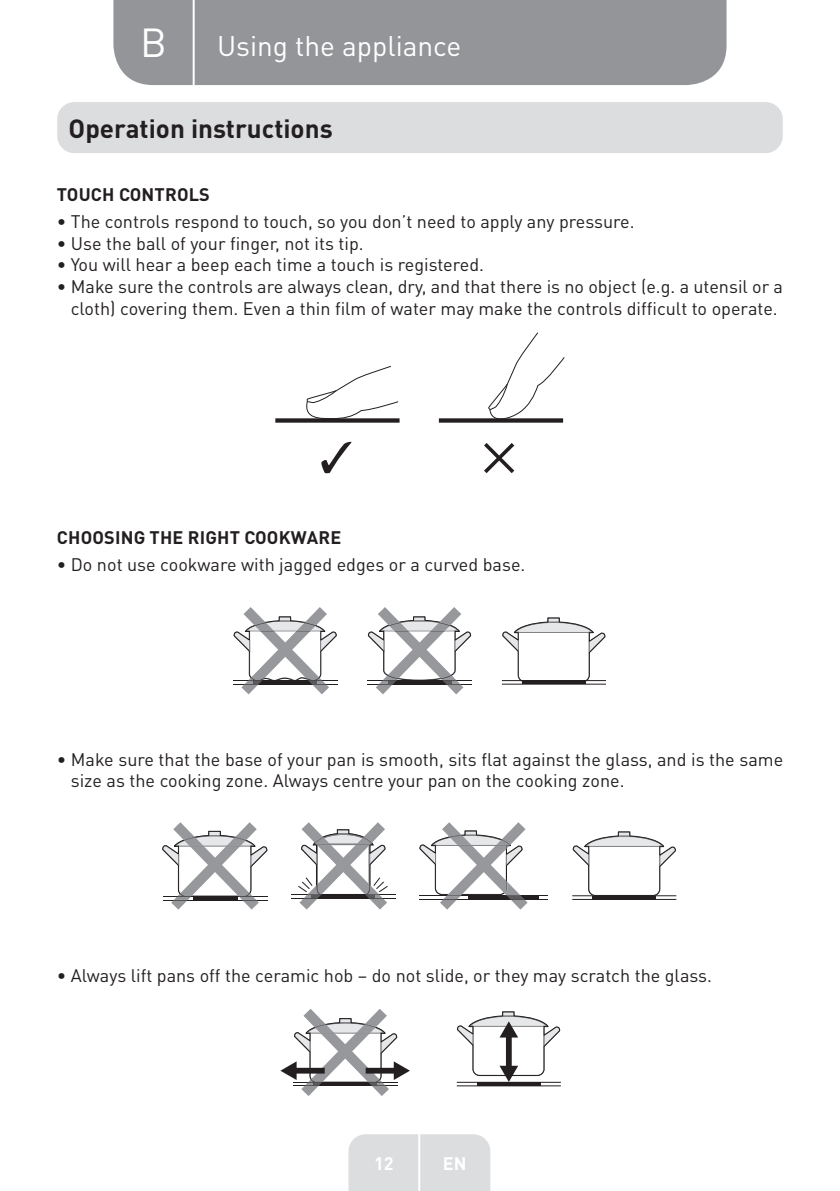
<style>
.page{position:relative;width:840px;height:1191px;background:#fff}
.page>*{position:absolute;margin:0;border:0;box-sizing:border-box;transform-origin:0 0}
.t1{font:40px "DIN Pro";color:#fff}
.t2{font:28px "DIN Pro";color:#fff}
.t3{font:700 26px "DIN Pro";color:#231f20}
.t4{font:18px/21.6px "DIN Pro";color:#231f20;text-align:center}
.t5{font:700 18px "DIN Pro";letter-spacing:.01em;color:#231f20}
.t6{font:700 18px "DIN Pro";color:#fff}
</style>
<div class="page">
<div style="left:113px;top:0;width:613px;height:85px;background:#939598"></div>
<div style="left:348px;top:1134px;width:142px;height:57px;background:#dcdddf"></div>
<hr style="left:418px;top:1111px;width:2px;height:80px;background:#fff">
<hr style="left:192px;top:0;width:2px;height:88px;background:#fff">
<div style="left:57px;top:102px;width:725px;height:51px;background:#dcdddf;border-radius:17px"></div>
<svg style="left:306px;top:365px;width:92px;height:53px"></svg>
<svg style="left:488px;top:332px;width:76px;height:91px"></svg>
<div style="left:275px;top:418px;width:124px;height:5px;background:#231f20"></div>
<div style="left:438px;top:418px;width:124px;height:5px;background:#231f20"></div>
<svg style="left:321px;top:442px;width:30px;height:31px"></svg>
<svg style="left:484px;top:443px;width:30px;height:30px"></svg>
<svg style="left:502px;top:617px;width:103px;height:65px"></svg>
<hr style="left:501px;top:680px;width:104px;height:1px;background:#231f20">
<hr style="left:501px;top:684px;width:104px;height:1px;background:#231f20">
<hr style="left:521px;top:680px;width:64px;height:4px;background:#231f20">
<svg style="left:367px;top:607px;width:104px;height:87px"></svg>
<svg style="left:233px;top:607px;width:104px;height:87px"></svg>
<svg style="left:572px;top:831px;width:104px;height:64px"></svg>
<hr style="left:572px;top:895px;width:104px;height:1px;background:#231f20">
<hr style="left:572px;top:899px;width:104px;height:1px;background:#231f20">
<hr style="left:592px;top:895px;width:63px;height:4px;background:#231f20">
<hr style="left:419px;top:895px;width:128px;height:1px;background:#231f20">
<hr style="left:419px;top:899px;width:128px;height:1px;background:#231f20">
<hr style="left:468px;top:895px;width:71px;height:4px;background:#231f20">
<svg style="left:162px;top:822px;width:106px;height:87px"></svg>
<svg style="left:419px;top:822px;width:108px;height:87px"></svg>
<hr style="left:291px;top:894px;width:104px;height:1px;background:#231f20">
<hr style="left:291px;top:898px;width:104px;height:1px;background:#231f20">
<svg style="left:298px;top:822px;width:90px;height:87px"></svg>
<hr style="left:456px;top:1082px;width:104px;height:1px;background:#231f20">
<hr style="left:456px;top:1085px;width:104px;height:1px;background:#231f20">
<hr style="left:476px;top:1082px;width:64px;height:3px;background:#231f20">
<svg style="left:457px;top:1011px;width:103px;height:71px"></svg>
<svg style="left:280px;top:1009px;width:129px;height:87px"></svg>
<h1 class="t1" style="left:140px;top:15px;width:28px">B</h1>
<h2 class="t2" style="left:217px;top:27px;width:246px">Using the appliance</h2>
<h3 class="t3" style="left:68px;top:110px;width:265px">Operation instructions</h3>
<p class="t5" style="left:57px;top:182px;width:154px">TOUCH CONTROLS</p>
<p class="t4" style="left:57px;top:210px;width:579px">• The controls respond to touch, so you don’t need to apply any pressure.</p>
<p class="t4" style="left:57px;top:232px;width:308px">• Use the ball of your finger, not its tip.</p>
<p class="t4" style="left:57px;top:253px;width:428px">• You will hear a beep each time a touch is registered.</p>
<p class="t4" style="left:57px;top:275px;width:727px">• Make sure the controls are always clean, dry, and that there is no object (e.g. a utensil or a cloth) covering them. Even a thin film of water may make the controls difficult to operate.</p>
<p class="t5" style="left:57px;top:525px;width:286px">CHOOSING THE RIGHT COOKWARE</p>
<p class="t4" style="left:57px;top:553px;width:470px">• Do not use cookware with jagged edges or a curved base.</p>
<p class="t4" style="left:71px;top:747px;width:713px;text-align:left;text-indent:-14px">• Make sure that the base of your pan is smooth, sits flat against the glass, and is the same size as the cooking zone. Always centre your pan on the cooking zone.</p>
<p class="t4" style="left:57px;top:963px;width:656px">• Always lift pans off the ceramic hob – do not slide, or they may scratch the glass.</p>
<p class="t6" style="left:374px;top:1150px;width:21px">12</p>
<p class="t6" style="left:442px;top:1150px;width:25px">EN</p>
</div>
